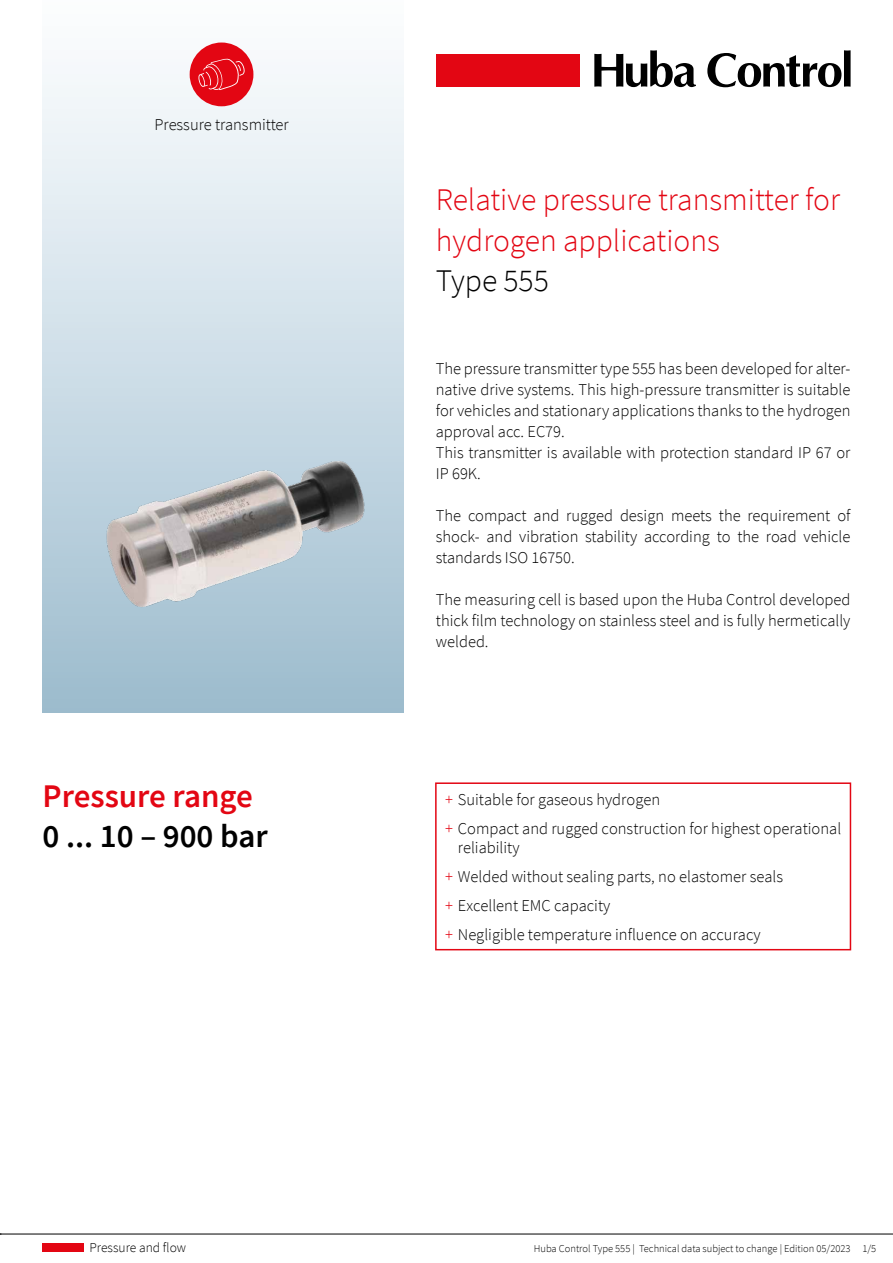
<style>
.page{position:relative;width:893px;height:1263px;background:#fff}
.page>*{position:absolute;margin:0;border:0;box-sizing:border-box;transform-origin:0 0}
.t1{font:600 33px "Source Sans Pro";color:#e30613}
.t2{font:600 33px "Source Sans Pro";color:#000}
.t3{font:300 31.5px/40.5px "Source Sans Pro";color:#e30613}
.t4{font:300 31.5px "Source Sans Pro";color:#000}
.t5{font:300 16.5px/21px "Source Sans Pro";color:#000}
.t6{font:300 13.5px "Source Sans Pro";color:#000}
.t7{font:300 10.5px "Source Sans Pro";color:#000}
.s1{color:#e30613}
</style>
<div class="page">
<hr style="left:0;top:1234px;width:893px;height:1px;background:#000">
<div style="left:43px;top:1243px;width:41px;height:9px;background:#e30613"></div>
<svg style="left:435px;top:782px;width:417px;height:169px"></svg>
<div style="left:436px;top:54px;width:144px;height:33px;background:#e30613"></div>
<svg style="left:594px;top:50px;width:102px;height:37px"></svg>
<svg style="left:707px;top:50px;width:144px;height:37px"></svg>
<div style="left:43px;top:0;width:360px;height:713px;background:linear-gradient(to bottom,#fff,#9ebdcf)"></div>
<div style="left:190px;top:43px;width:63px;height:63px;background:#e30613;border-radius:50%"></div>
<svg style="left:198px;top:58px;width:47px;height:32px"></svg>
<img style="left:70px;top:429px;width:311px;height:222px">
<p class="t5" style="left:155px;top:114px;width:136px">Pressure transmitter</p>
<h1 class="t1" style="left:43px;top:774px;width:212px">Pressure range</h1>
<h1 class="t2" style="left:43px;top:814px;width:227px">0 ... 10 – 900 bar</h1>
<h2 class="t3" style="left:436px;top:179px;width:406px">Relative pressure transmitter for hydrogen applications</h2>
<h2 class="t4" style="left:436px;top:261px;width:114px">Type 555</h2>
<p class="t5" style="left:436px;top:358px;width:416px">The pressure transmitter type 555 has been developed for alter&shy;native drive systems. This high-pressure transmitter is suitable for vehicles and stationary applications thanks to the hydrogen approval acc. EC79.<br>This transmitter is available with protection standard IP 67 or IP 69K.</p>
<p class="t5" style="left:436px;top:505px;width:416px;text-align:justify">The compact and rugged design meets the requirement of shock- and vibration stability according to the road vehicle standards ISO 16750.</p>
<p class="t5" style="left:436px;top:589px;width:416px;text-align:justify">The measuring cell is based upon the Huba Control developed thick film technology on stainless steel and is fully hermetically welded.</p>
<p class="t5" style="left:445px;top:785px;width:398px;line-height:28.8px"><span class="s1">+</span> Suitable for gaseous hydrogen<br><span class="s1">+</span> Compact and rugged construction for highest operational</p>
<p class="t5" style="left:445px;top:834px;width:339px;line-height:28.8px;text-indent:13px">reliability<br><span class="s1">+</span> Welded without sealing parts, no elastomer seals <span class="s1">+</span> Excellent EMC capacity<br><span class="s1">+</span> Negligible temperature influence on accuracy</p>
<p class="t6" style="left:90px;top:1239px;width:98px">Pressure and flow</p>
<p class="t7" style="left:534px;top:1242px;width:344px">Huba Control Type 555 | Technical data subject to change | Edition 05/2023 1/5</p>
</div>
